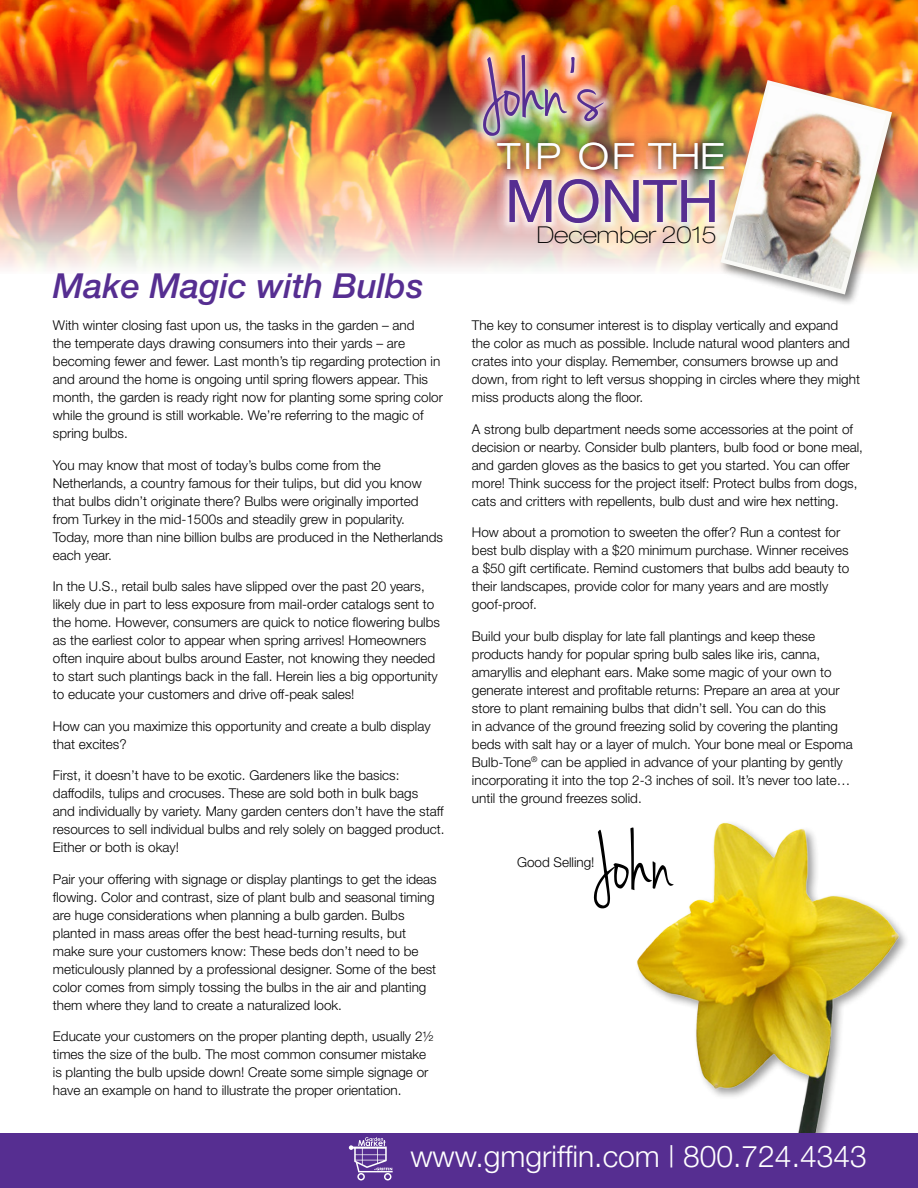
<style>
.page{position:relative;width:918px;height:1188px;background:#fff}
.page>*{position:absolute;margin:0;border:0;box-sizing:border-box;transform-origin:0 0}
.t1{font:84.6px "Jenna Sue";color:#562e91}
.t2{font:84.6px "Jenna Sue";color:#000;scale:.95 1}
.t3{font:58.8px "Helvetica Neue";color:#562e91}
.t4{font:300 expanded 36.15px "Helvetica Neue";letter-spacing:.1em;color:#fff}
.t5{font:italic 500 34.5px "Helvetica Neue";color:#562e91}
.t6{font:300 30px "Helvetica Neue";color:#fff}
.t7{font:100 expanded 23.25px "Helvetica Neue";color:#000}
.t8{font:300 13.5px/18px "Helvetica Neue";color:#000}
</style>
<div class="page">
<img style="left:637px;top:823px;width:270px;height:310px">
<img style="left:0;top:0;width:918px;height:268px">
<div style="left:0;top:1133px;width:918px;height:55px;background:#562e91"></div>
<svg style="left:349px;top:1137px;width:44px;height:44px"></svg>
<div style="left:484px;top:128px;width:253px;height:56px;background:#000;opacity:.75"></div>
<svg style="left:496px;top:177px;width:222px;height:60px;background:#eccdbe"></svg>
<img style="left:469px;top:41px;width:148px;height:109px">
<div style="left:718px;top:77px;width:186px;height:230px;background:#000;opacity:.5"></div>
<img style="left:720px;top:80px;width:172px;height:214px">
<img style="left:725px;top:85px;width:161px;height:204px">
<div style="left:490px;top:135px;width:241px;height:42px;background:#000;opacity:.75"></div>
<svg style="left:503px;top:172px;width:218px;height:57px;background:#f1ddcc"></svg>
<img style="left:476px;top:48px;width:134px;height:95px">
<h1 class="t1" style="left:482px;top:43px;width:121px">John’s</h1>
<h3 class="t4" style="left:497px;top:135px;width:229px">TIP OF THE</h3>
<h2 class="t3" style="left:505px;top:166px;width:216px">MONTH</h2>
<h3 class="t5" style="left:53px;top:265px;width:372px">Make Magic with Bulbs</h3>
<p class="t8" style="left:53px;top:316px;width:392px">With winter closing fast upon us, the tasks in the garden – and<br>the temperate days drawing consumers into their yards – are becoming fewer and fewer. Last month’s tip regarding protection in and around the home is ongoing until spring flowers appear. This month, the garden is ready right now for planting some spring color while the ground is still workable. We’re referring to the magic of spring bulbs.</p>
<p class="t8" style="left:53px;top:456px;width:392px">You may know that most of today’s bulbs come from the Netherlands, a country famous for their tulips, but did you know that bulbs didn’t originate there? Bulbs were originally imported from Turkey in the mid-1500s and steadily grew in popularity.<br>Today, more than nine billion bulbs are produced in the Netherlands each year.</p>
<p class="t8" style="left:53px;top:577px;width:389px">In the U.S., retail bulb sales have slipped over the past 20 years, likely due in part to less exposure from mail-order catalogs sent to the home. However, consumers are quick to notice flowering bulbs as the earliest color to appear when spring arrives! Homeowners often inquire about bulbs around Easter, not knowing they needed to start such plantings back in the fall. Herein lies a big opportunity to educate your customers and drive off-peak sales!</p>
<p class="t8" style="left:53px;top:717px;width:379px">How can you maximize this opportunity and create a bulb display that excites?</p>
<p class="t8" style="left:53px;top:766px;width:393px">First, it doesn’t have to be exotic. Gardeners like the basics: daffodils, tulips and crocuses. These are sold both in bulk bags<br>and individually by variety. Many garden centers don’t have the staff resources to sell individual bulbs and rely solely on bagged product.<br>Either or both is okay!</p>
<p class="t8" style="left:53px;top:870px;width:385px">Pair your offering with signage or display plantings to get the ideas flowing. Color and contrast, size of plant bulb and seasonal timing are huge considerations when planning a bulb garden. Bulbs planted in mass areas offer the best head-turning results, but make sure your customers know: These beds don’t need to be meticulously planned by a professional designer. Some of the best color comes from simply tossing the bulbs in the air and planting them where they land to create a naturalized look.</p>
<p class="t8" style="left:53px;top:1027px;width:382px">Educate your customers on the proper planting depth, usually 2½ times the size of the bulb. The most common consumer mistake is planting the bulb upside down! Create some simple signage or have an example on hand to illustrate the proper orientation.</p>
<h3 class="t7" style="left:537px;top:221px;width:182px">December 2015</h3>
<p class="t8" style="left:472px;top:316px;width:390px">The key to consumer interest is to display vertically and expand<br>the color as much as possible. Include natural wood planters and crates into your display. Remember, consumers browse up and down, from right to left versus shopping in circles where they might miss products along the floor.</p>
<p class="t8" style="left:472px;top:420px;width:393px">A strong bulb department needs some accessories at the point of decision or nearby. Consider bulb planters, bulb food or bone meal, and garden gloves as the basics to get you started. You can offer more! Think success for the project itself: Protect bulbs from dogs, cats and critters with repellents, bulb dust and wire hex netting.</p>
<p class="t8" style="left:472px;top:523px;width:379px">How about a promotion to sweeten the offer? Run a contest for best bulb display with a $20 minimum purchase. Winner receives a $50 gift certificate. Remind customers that bulbs add beauty to their landscapes, provide color for many years and are mostly goof-proof.</p>
<p class="t8" style="left:472px;top:626px;width:382px">Build your bulb display for late fall plantings and keep these products handy for popular spring bulb sales like iris, canna, amaryllis and elephant ears. Make some magic of your own to generate interest and profitable returns: Prepare an area at your store to plant remaining bulbs that didn’t sell. You can do this<br>in advance of the ground freezing solid by covering the planting beds with salt hay or a layer of mulch. Your bone meal or Espoma Bulb-Tone<sup>®</sup> can be applied in advance of your planting by gently incorporating it into the top 2-3 inches of soil. It’s never too late… until the ground freezes solid.</p>
<h1 class="t2" style="left:593px;top:815px;width:86px">John</h1>
<p class="t8" style="left:517px;top:853px;width:79px">Good Selling!</p>
<h3 class="t6" style="left:410px;top:1138px;width:458px">www.gmgriffin.com | 800.724.4343</h3>
</div>
